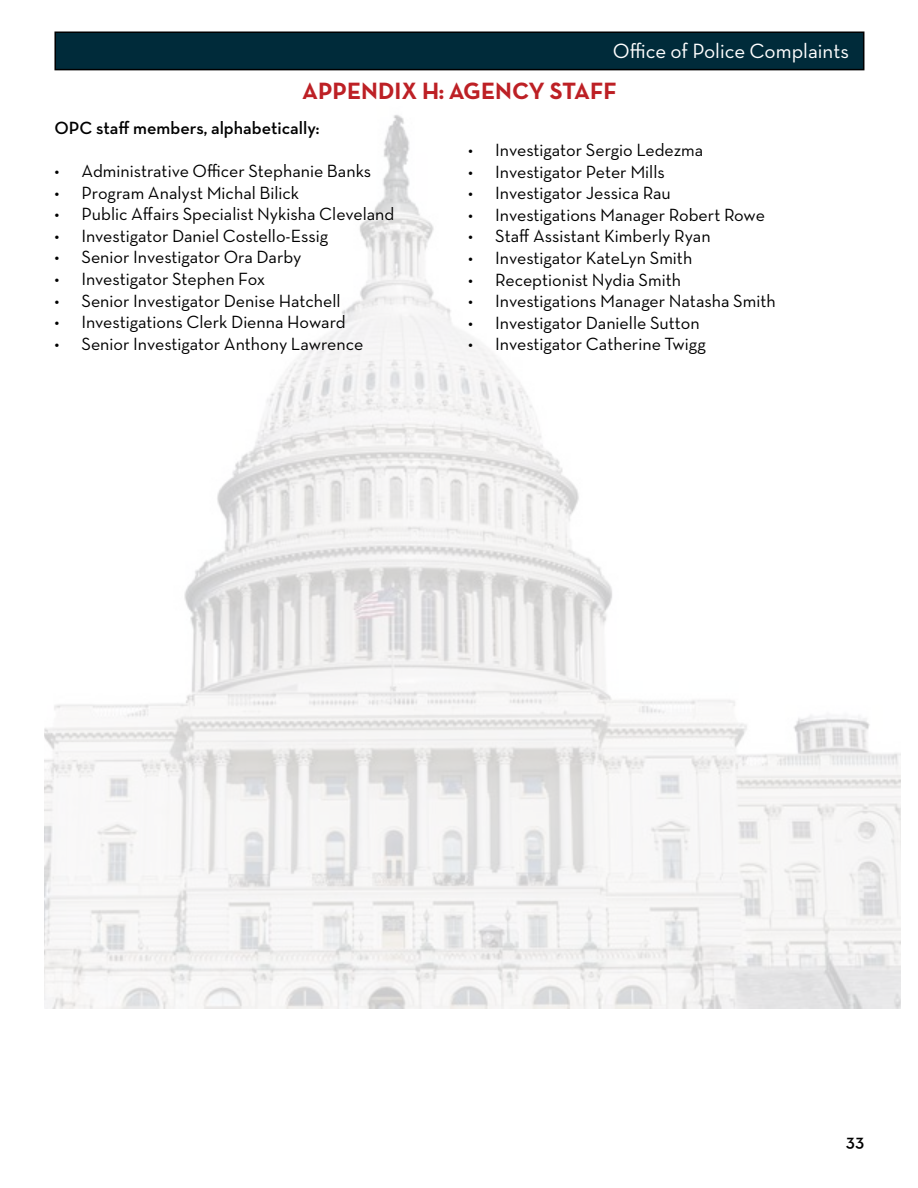
<style>
.page{position:relative;width:918px;height:1188px;background:#fff}
.page>*{position:absolute;margin:0;border:0;box-sizing:border-box;transform-origin:0 0}
.t1{font:700 24px "Neutra Text TF";color:#bd2025}
.t2{font:21px "Neutra Text TF";color:#fff}
.t3{font:18px "Neutra Text TF";color:#000}
.t4{font:600 18px "Neutra Text TF";color:#000}
</style>
<div class="page">
<div style="left:55px;top:32px;width:809px;height:38px;background:#002b3a"></div>
<div style="left:54px;top:32px;width:810px;height:38px;border:2px solid #000"></div>
<img style="left:44px;top:115px;width:857px;height:894px">
<p class="t2" style="left:613px;top:38px;width:238px">Office of Police Complaints</p>
<h1 class="t1" style="left:302px;top:76px;width:316px">APPENDIX H: AGENCY STAFF</h1>
<p class="t4" style="left:54px;top:117px;width:266px">OPC staff members, alphabetically:</p>
<p class="t3" style="left:54px;top:160px;width:318px">• Administrative Officer Stephanie Banks</p>
<p class="t3" style="left:54px;top:182px;width:246px">• Program Analyst Michal Bilick</p>
<p class="t3" style="left:54px;top:203px;width:342px">• Public Affairs Specialist Nykisha Cleveland</p>
<p class="t3" style="left:54px;top:225px;width:275px">• Investigator Daniel Costello-Essig</p>
<p class="t3" style="left:54px;top:246px;width:249px">• Senior Investigator Ora Darby</p>
<p class="t3" style="left:54px;top:268px;width:212px">• Investigator Stephen Fox</p>
<p class="t3" style="left:54px;top:290px;width:288px">• Senior Investigator Denise Hatchell</p>
<p class="t3" style="left:54px;top:311px;width:293px">• Investigations Clerk Dienna Howard</p>
<p class="t3" style="left:54px;top:333px;width:310px">• Senior Investigator Anthony Lawrence</p>
<p class="t3" style="left:468px;top:139px;width:237px">• Investigator Sergio Ledezma</p>
<p class="t3" style="left:468px;top:161px;width:198px">• Investigator Peter Mills</p>
<p class="t3" style="left:468px;top:182px;width:204px">• Investigator Jessica Rau</p>
<p class="t3" style="left:468px;top:204px;width:298px">• Investigations Manager Robert Rowe</p>
<p class="t3" style="left:468px;top:225px;width:244px">• Staff Assistant Kimberly Ryan</p>
<p class="t3" style="left:468px;top:247px;width:226px">• Investigator KateLyn Smith</p>
<p class="t3" style="left:468px;top:269px;width:214px">• Receptionist Nydia Smith</p>
<p class="t3" style="left:468px;top:290px;width:309px">• Investigations Manager Natasha Smith</p>
<p class="t3" style="left:468px;top:312px;width:233px">• Investigator Danielle Sutton</p>
<p class="t3" style="left:468px;top:333px;width:239px">• Investigator Catherine Twigg</p>
<p class="t4" style="left:846px;top:1129px;width:20px">33</p>
</div>
